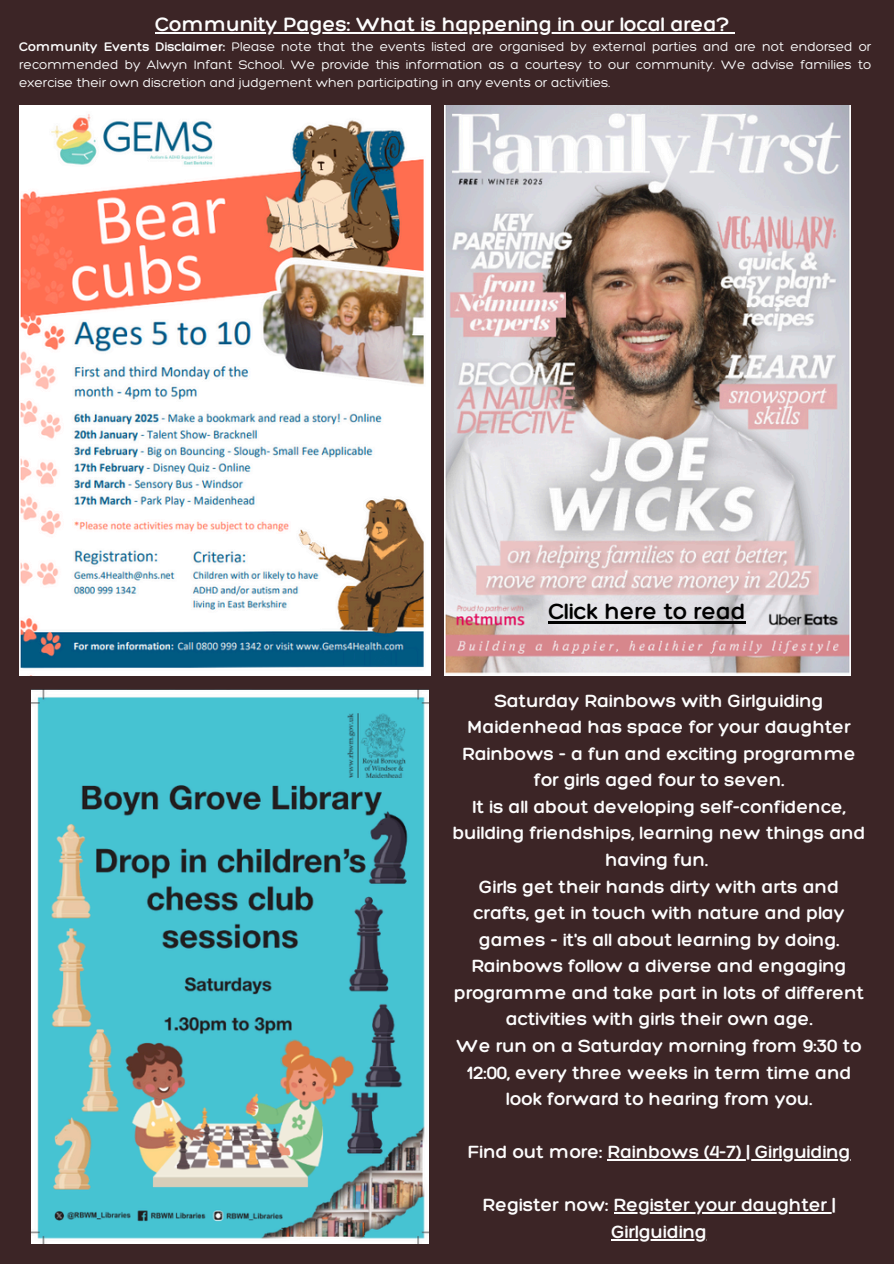
<style>
.page{position:relative;width:894px;height:1264px;background:#fff}
.page>*{position:absolute;margin:0;border:0;box-sizing:border-box;transform-origin:0 0}
.t1{font:300 23.85px "Hero";color:#000}
.t2{font:300 21px "Hero";color:#fdfdfd}
.t3{font:300 19.2px/26.5px "Hero";color:#fdfdfd;text-align:center}
.t4{font:300 13.5px/18px "Hero";color:#fdfdfd;text-align:justify}
.t5{font:300 13.5px "Hero";color:#fdfdfd}
</style>
<div class="page">
<div style="left:0;top:0;width:893px;height:1263px;background:#3c2526"></div>
<img style="left:19px;top:105px;width:411px;height:570px">
<img style="left:444px;top:105px;width:405px;height:570px">
<img style="left:32px;top:689px;width:396px;height:554px">
<hr style="left:155px;top:32px;width:201px;height:1px;background:#fdfdfd">
<hr style="left:356px;top:32px;width:373px;height:1px;background:#fdfdfd">
<hr style="left:548px;top:621px;width:197px;height:2px;background:#000">
<hr style="left:607px;top:1159px;width:243px;height:1px;background:#fdfdfd">
<hr style="left:613px;top:1212px;width:222px;height:1px;background:#fdfdfd">
<hr style="left:611px;top:1239px;width:96px;height:1px;background:#fdfdfd">
<p class="t2" style="left:155px;top:11px;width:575px">Community Pages: What is happening in our local area?</p>
<p class="t5" style="left:19px;top:39px;width:207px">Community Events Disclaimer:</p>
<p class="t4" style="left:19px;top:38px;width:853px;text-indent:212px">Please note that the events listed are organised by external parties and are not endorsed or recommended by Alwyn Infant School. We provide this information as a courtesy to our community. We advise families to exercise their own discretion and judgement when participating in any events or activities.</p>
<p class="t1" style="left:548px;top:596px;width:199px">Click here to read</p>
<h1 class="t3" style="left:452px;top:686px;width:414px">Saturday Rainbows with Girlguiding Maidenhead has space for your daughter Rainbows - a fun and exciting programme for girls aged four to seven.<br>It is all about developing self-confidence, building friendships, learning new things and having fun.<br>Girls get their hands dirty with arts and crafts, get in touch with nature and play games - it's all about learning by doing.<br>Rainbows follow a diverse and engaging programme and take part in lots of different activities with girls their own age.<br>We run on a Saturday morning from 9:30 to 12:00, every three weeks in term time and look forward to hearing from you.</h1>
<p class="t3" style="left:467px;top:1138px;width:384px">Find out more: Rainbows (4-7) | Girlguiding</p>
<h2 class="t3" style="left:483px;top:1191px;width:354px">Register now: Register your daughter |</h2>
<h2 class="t3" style="left:611px;top:1217px;width:97px">Girlguiding</h2>
</div>
